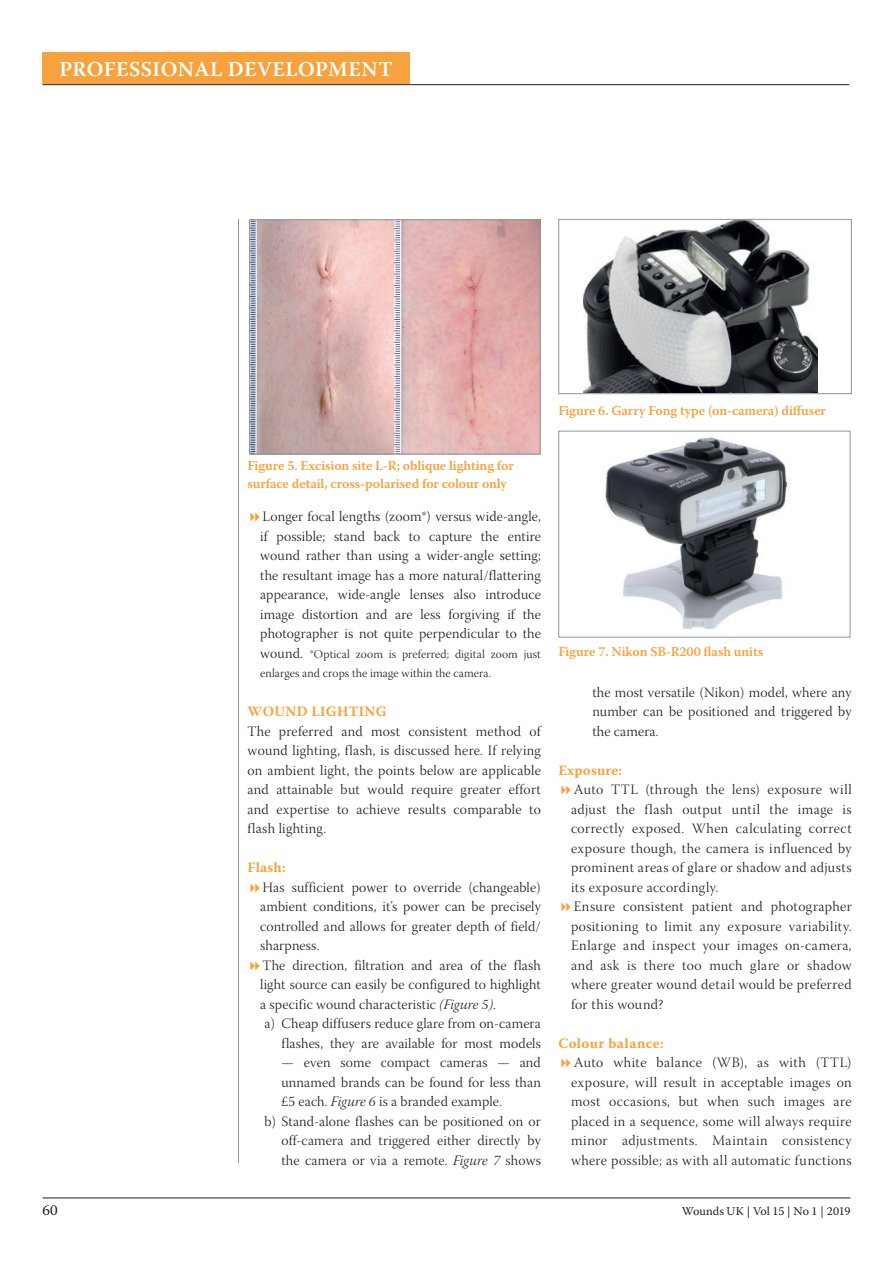
<style>
.page{position:relative;width:893px;height:1263px;background:#fff}
.page>*{position:absolute;margin:0;border:0;box-sizing:border-box;transform-origin:0 0}
.t1{font:600 21px "Warnock Pro";letter-spacing:.02em;color:#fff}
.t2{font:15px "Warnock Pro";color:#231f20}
.t3{font:14.25px/19.5px "Warnock Pro Light Subh";letter-spacing:.02em;color:#231f20;text-align:justify}
.t4{font:700 14.25px "Warnock Pro";letter-spacing:.02em;color:#f6a23e}
.t5{font:600 13.5px/18px "Warnock Pro";letter-spacing:-.01em;color:#f6a23e}
.t6{font:12px/19.5px "Warnock Pro Light Subh";letter-spacing:.01em;color:#231f20}
.t7{font:12px "Warnock Pro";letter-spacing:-.005em;color:#231f20}
.s1{font-size:14.25px}
.s2{font-family:"Warnock Pro Light It Subh"}
</style>
<div class="page">
<hr style="left:43px;top:1197px;width:807px;height:1px;background:#231f20">
<hr style="left:43px;top:84px;width:806px;height:1px;background:#231f20">
<hr style="left:238px;top:219px;width:1px;height:944px;background:#939598">
<img style="left:583px;top:221px;width:234px;height:171px">
<div style="left:558px;top:219px;width:293px;height:175px;border:1px solid #939598"></div>
<img style="left:605px;top:437px;width:183px;height:192px">
<div style="left:558px;top:431px;width:292px;height:206px;border:1px solid #939598"></div>
<div style="left:43px;top:53px;width:367px;height:31px;background:#f6a23e"></div>
<img style="left:251px;top:222px;width:287px;height:230px">
<div style="left:249px;top:220px;width:291px;height:234px;border:1px solid #939598"></div>
<h1 class="t1" style="left:59px;top:56px;width:335px">PROFESSIONAL DEVELOPMENT</h1>
<p class="t5" style="left:558px;top:401px;width:269px">Figure 6. Garry Fong type (on-camera) diffuser</p>
<p class="t5" style="left:247px;top:456px;width:268px">Figure 5. Excision site L-R; oblique lighting for surface detail, cross-polarised for colour only</p>
<p class="t3" style="left:260px;top:509px;width:282px">Longer focal lengths (zoom*) versus wide-angle, if possible; stand back to capture the entire wound rather than using a wider-angle setting; the resultant image has a more natural/flattering appearance, wide-angle lenses also introduce image distortion and are less forgiving if the photographer is not quite perpendicular to the</p>
<p class="t6" style="left:260px;top:645px;width:282px"><span class="s1">wound.</span> *Optical zoom is preferred; digital zoom just enlarges and crops the image within the camera.</p>
<p class="t4" style="left:248px;top:703px;width:141px">WOUND LIGHTING</p>
<p class="t3" style="left:247px;top:723px;width:295px">The preferred and most consistent method of wound lighting, flash, is discussed here. If relying on ambient light, the points below are applicable and attainable but would require greater effort and expertise to achieve results comparable to flash lighting.</p>
<p class="t4" style="left:247px;top:859px;width:40px">Flash:</p>
<p class="t3" style="left:263px;top:879px;width:280px">Has sufficient power to override (changeable)</p>
<p class="t3" style="left:260px;top:898px;width:282px">ambient conditions, it’s power can be precisely</p>
<p class="t3" style="left:260px;top:918px;width:282px">controlled and allows for greater depth of field/</p>
<p class="t3" style="left:260px;top:937px;width:61px">sharpness.</p>
<p class="t3" style="left:263px;top:957px;width:280px">The direction, filtration and area of the flash</p>
<p class="t3" style="left:260px;top:976px;width:282px">light source can easily be configured to highlight</p>
<p class="t3" style="left:260px;top:996px;width:237px">a specific wound characteristic <span class="s2">(Figure 5)</span>.</p>
<p class="t3" style="left:264px;top:1015px;width:278px">a) Cheap diffusers reduce glare from on-camera</p>
<p class="t3" style="left:281px;top:1035px;width:261px">flashes, they are available for most models</p>
<p class="t3" style="left:281px;top:1054px;width:261px">— even some compact cameras — and</p>
<p class="t3" style="left:281px;top:1074px;width:261px">unnamed brands can be found for less than</p>
<p class="t3" style="left:281px;top:1093px;width:222px">£5 each. <span class="s2">Figure 6</span> is a branded example.</p>
<p class="t3" style="left:264px;top:1113px;width:278px">b) Stand-alone flashes can be positioned on or</p>
<p class="t3" style="left:281px;top:1132px;width:261px">off-camera and triggered either directly by</p>
<p class="t3" style="left:281px;top:1152px;width:261px">the camera or via a remote. <span class="s2">Figure 7</span> shows</p>
<p class="t5" style="left:558px;top:642px;width:206px">Figure 7. Nikon SB-R200 flash units</p>
<p class="t3" style="left:592px;top:684px;width:261px">the most versatile (Nikon) model, where any number can be positioned and triggered by the camera.</p>
<p class="t4" style="left:558px;top:761px;width:65px">Exposure:</p>
<p class="t3" style="left:571px;top:781px;width:282px;text-align:left">Auto TTL (through the lens) exposure will adjust the flash output until the image is correctly exposed. When calculating correct exposure though, the camera is influenced by prominent areas of glare or shadow and adjusts its exposure accordingly.<br>Ensure consistent patient and photographer positioning to limit any exposure variability.<br>Enlarge and inspect your images on-camera, and ask is there too much glare or shadow where greater wound detail would be preferred for this wound?</p>
<p class="t4" style="left:558px;top:1034px;width:107px">Colour balance:</p>
<p class="t3" style="left:571px;top:1054px;width:282px">Auto white balance (WB), as with (TTL) exposure, will result in acceptable images on most occasions, but when such images are placed in a sequence, some will always require minor adjustments. Maintain consistency where possible; as with all automatic functions</p>
<p class="t2" style="left:43px;top:1201px;width:17px">60</p>
<p class="t7" style="left:682px;top:1204px;width:170px">Wounds UK | Vol 15 | No 1 | 2019</p>
</div>
